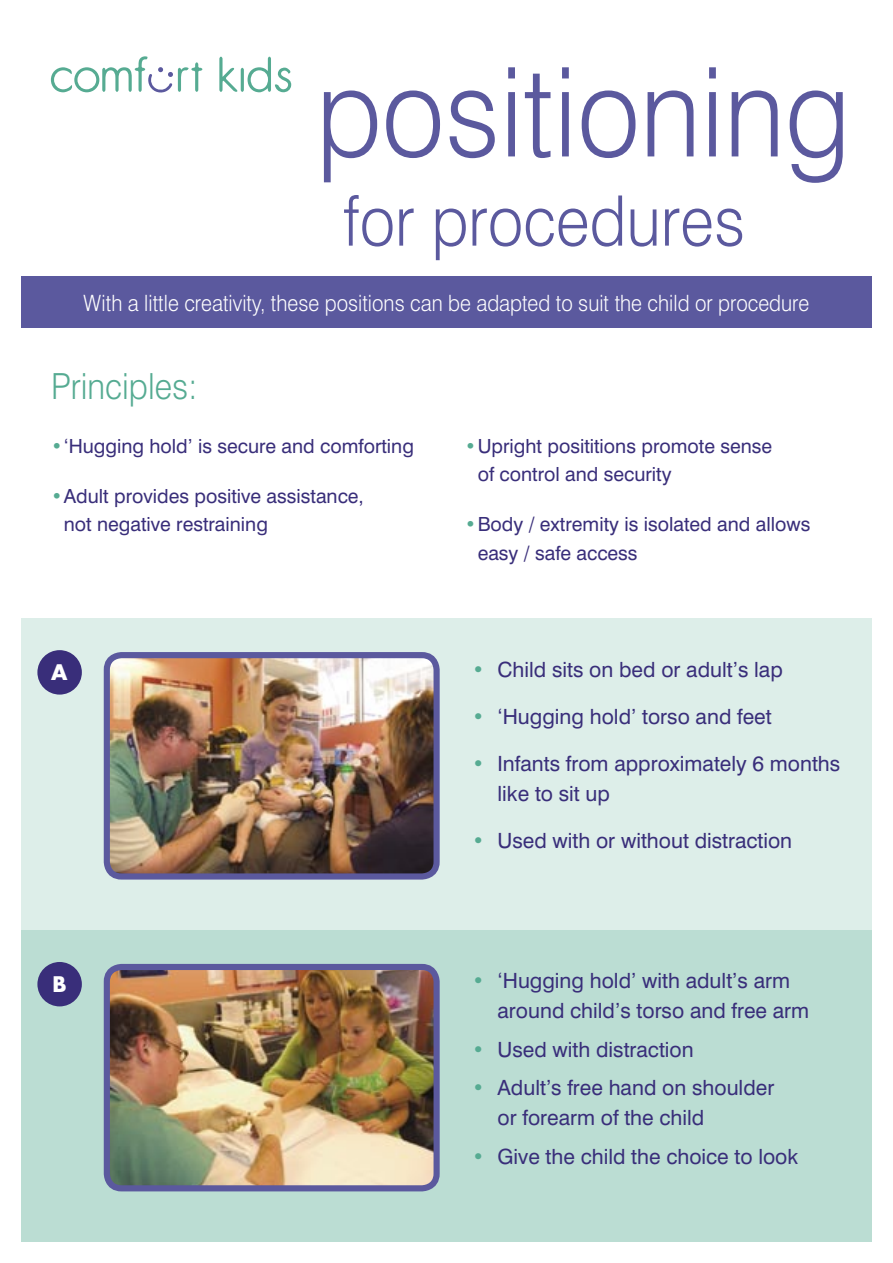
<style>
.page{position:relative;width:893px;height:1263px;background:#fff}
.page>*{position:absolute;margin:0;border:0;box-sizing:border-box;transform-origin:0 0}
.t1{font:300 123.9px "Swiss 721 BT";color:#5b599e;scale:.91 1}
.t2{font:300 69.75px "Swiss 721 BT";color:#5b599e;scale:.91 1}
.t3{font:300 36px "Swiss 721 BT";color:#56ab92;scale:.91 1}
.t4{font:300 22.5px "Swiss 721 BT";color:#fff;scale:.91 1}
.t5{font:21px/30px "Swiss 721 BT";color:#392e7a}
.t6{font:700 20.85px "Futura";color:#fff}
.t7{font:19.5px/28.5px "Swiss 721 BT";color:#392e7a}
.s1{color:#56ab92}
</style>
<div class="page">
<div style="left:21px;top:618px;width:851px;height:312px;background:#ddeee9"></div>
<svg style="left:219px;top:57px;width:72px;height:36px"></svg>
<svg style="left:51px;top:56px;width:151px;height:37px"></svg>
<div style="left:21px;top:276px;width:851px;height:51px;background:#5b599e"></div>
<div style="left:37px;top:650px;width:45px;height:45px;background:#392e7a;border-radius:50%"></div>
<img style="left:103px;top:652px;width:337px;height:224px">
<div style="left:21px;top:930px;width:851px;height:312px;background:#bbddd3"></div>
<div style="left:37px;top:962px;width:45px;height:44px;background:#392e7a;border-radius:50%"></div>
<img style="left:103px;top:963px;width:337px;height:225px">
<p class="t1" style="left:316px;top:37px;width:588px">positioning</p>
<p class="t2" style="left:343px;top:178px;width:444px">for procedures</p>
<p class="t4" style="left:84px;top:289px;width:799px">With a little creativity, these positions can be adapted to suit the child or procedure</p>
<p class="t3" style="left:51px;top:364px;width:163px">Principles:</p>
<p class="t7" style="left:51px;top:431px;width:364px"><span class="s1">•</span> ‘Hugging hold’ is secure and comforting</p>
<p class="t7" style="left:64px;top:481px;width:302px;text-indent:-13px"><span class="s1">•</span> Adult provides positive assistance, not negative restraining</p>
<p class="t7" style="left:478px;top:431px;width:296px;text-indent:-13px"><span class="s1">•</span> Upright posititions promote sense of control and security</p>
<p class="t7" style="left:478px;top:510px;width:334px;text-indent:-13px"><span class="s1">•</span> Body / extremity is isolated and allows easy / safe access</p>
<p class="t6" style="left:51px;top:659px;width:18px">A</p>
<p class="t5" style="left:472px;top:654px;width:312px"><span class="s1">•</span> Child sits on bed or adult’s lap</p>
<p class="t5" style="left:472px;top:701px;width:301px"><span class="s1">•</span> ‘Hugging hold’ torso and feet</p>
<p class="t5" style="left:497px;top:748px;width:344px;text-indent:-26px"><span class="s1">•</span> Infants from approximately 6 months like to sit up</p>
<p class="t5" style="left:472px;top:825px;width:322px"><span class="s1">•</span> Used with or without distraction</p>
<p class="t6" style="left:52px;top:970px;width:16px">B</p>
<p class="t5" style="left:498px;top:966px;width:313px;text-indent:-26px"><span class="s1">•</span> ‘Hugging hold’ with adult’s arm around child’s torso and free arm</p>
<p class="t5" style="left:472px;top:1034px;width:223px"><span class="s1">•</span> Used with distraction</p>
<p class="t5" style="left:498px;top:1073px;width:278px;text-indent:-26px"><span class="s1">•</span> Adult’s free hand on shoulder or forearm of the child</p>
<p class="t5" style="left:472px;top:1141px;width:328px"><span class="s1">•</span> Give the child the choice to look</p>
</div>
